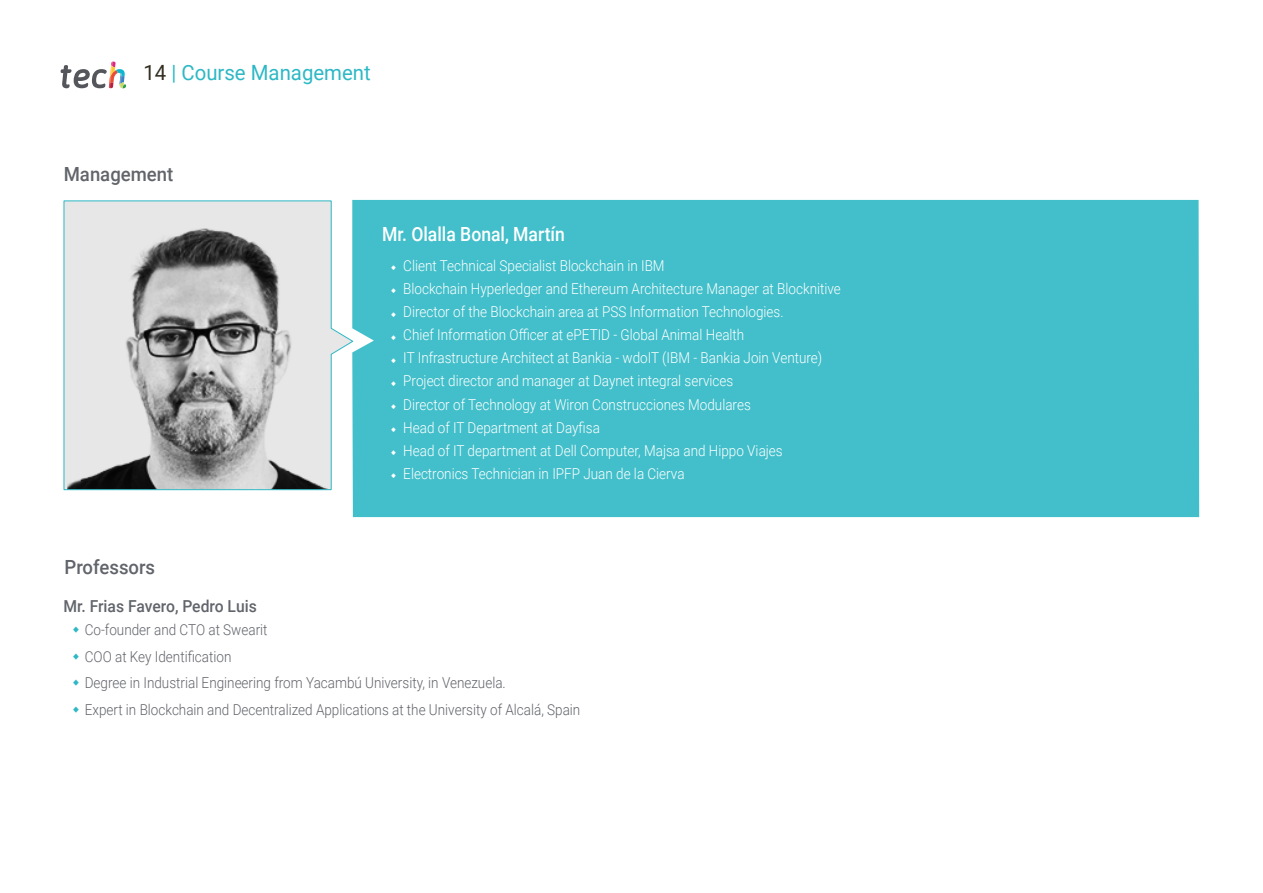
<style>
.page{position:relative;width:1263px;height:893px;background:#fff}
.page>*{position:absolute;margin:0;border:0;box-sizing:border-box;transform-origin:0 0}
.t1{font:21px "Roboto";color:#2db8c5}
.t2{font:500 19.5px "Roboto";color:#fff;scale:.9 1}
.t3{font:500 19.5px "Roboto";color:#61646a;scale:.95 1}
.t4{font:500 16.5px "Roboto";color:#61646a;scale:.95 1}
.t5{font:300 15px/23.1px "Roboto";color:#fff;scale:.9 1}
.t6{font:300 15px/26.7px "Roboto";color:#61646a;scale:.9 1}
.s1{color:#312e20}
</style>
<div class="page">
<svg style="left:61px;top:62px;width:65px;height:27px"></svg>
<svg style="left:64px;top:201px;width:288px;height:289px;background:#bfc1c1"></svg>
<div style="left:352px;top:200px;width:847px;height:317px;background:#42bfca"></div>
<svg style="left:391px;top:265px;width:5px;height:5px"></svg>
<svg style="left:391px;top:289px;width:5px;height:5px"></svg>
<svg style="left:391px;top:312px;width:5px;height:5px"></svg>
<svg style="left:391px;top:335px;width:5px;height:5px"></svg>
<svg style="left:391px;top:358px;width:5px;height:5px"></svg>
<svg style="left:391px;top:381px;width:5px;height:5px"></svg>
<svg style="left:391px;top:404px;width:5px;height:5px"></svg>
<svg style="left:391px;top:427px;width:5px;height:5px"></svg>
<svg style="left:391px;top:450px;width:5px;height:5px"></svg>
<svg style="left:391px;top:474px;width:5px;height:5px"></svg>
<h1 class="t1" style="left:144px;top:57px;width:229px"><span class="s1">14</span> | Course Management</h1>
<h2 class="t3" style="left:64px;top:160px;width:117px">Management</h2>
<h2 class="t2" style="left:382px;top:221px;width:205px">Mr. Olalla Bonal, Martín</h2>
<p class="t5" style="left:403px;top:253px;width:488px">Client Technical Specialist Blockchain in IBM<br>Blockchain Hyperledger and Ethereum Architecture Manager at Blocknitive Director of the Blockchain area at PSS Information Technologies.<br>Chief Information Officer at ePETID - Global Animal Health<br>IT Infrastructure Architect at Bankia - wdoIT (IBM - Bankia Join Venture)<br>Project director and manager at Daynet integral services<br>Director of Technology at Wiron Construcciones Modulares<br>Head of IT Department at Dayfisa<br>Head of IT department at Dell Computer, Majsa and Hippo Viajes Electronics Technician in IPFP Juan de la Cierva</p>
<h2 class="t3" style="left:65px;top:554px;width:97px">Professors</h2>
<p class="t4" style="left:64px;top:595px;width:205px">Mr. Frias Favero, Pedro Luis</p>
<p class="t6" style="left:85px;top:615px;width:552px">Co-founder and CTO at Swearit<br>COO at Key Identification<br>Degree in Industrial Engineering from Yacambú University, in Venezuela.<br>Expert in Blockchain and Decentralized Applications at the University of Alcalá, Spain</p>
</div>
